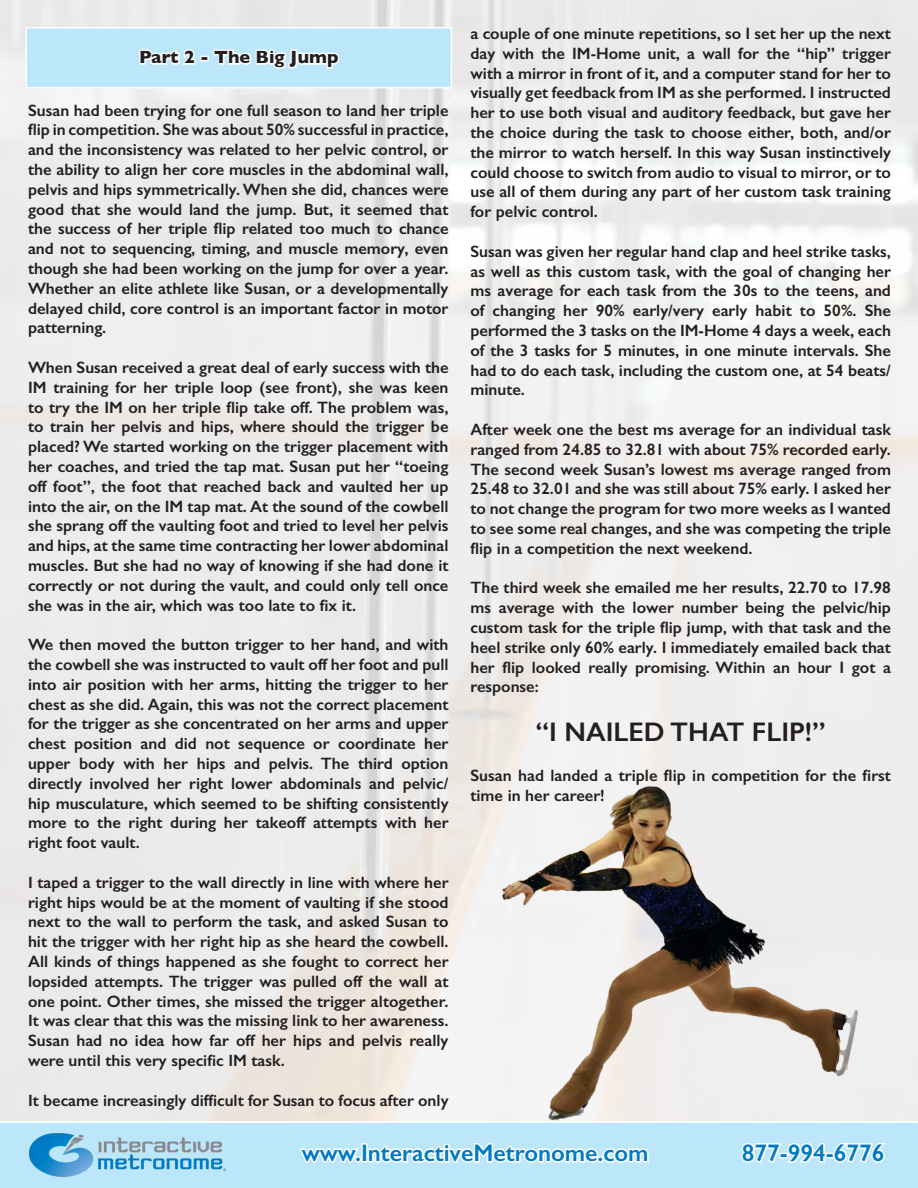
<style>
.page{position:relative;width:918px;height:1188px;background:#fff}
.page>*{position:absolute;margin:0;border:0;box-sizing:border-box;transform-origin:0 0}
.t1{font:600 27px "Gill Sans";color:#231f20}
.t2{font:600 24px "Gill Sans";color:#007bc3}
.t3{font:700 18px "Gill Sans";color:#231f20}
.t4{font:600 16.5px/19.8px "Gill Sans";color:#231f20;text-align:justify}
</style>
<div class="page">
<div style="left:26px;top:28px;width:425px;height:60px;background:#bce6fa"></div>
<svg style="left:139px;top:49px;width:57px;height:16px"></svg>
<div style="left:200px;top:56px;width:9px;height:6px;border:3px solid #fff"></div>
<svg style="left:213px;top:49px;width:127px;height:20px"></svg>
<div style="left:26px;top:27px;width:426px;height:61px;border:2px solid #fff"></div>
<img style="left:502px;top:786px;width:355px;height:335px">
<div style="left:0;top:1122px;width:918px;height:66px;background:#bce6fa"></div>
<svg style="left:298px;top:1141px;width:354px;height:25px"></svg>
<svg style="left:739px;top:1140px;width:153px;height:25px"></svg>
<img style="left:25px;top:1090px;width:204px;height:98px">
<p class="t3" style="left:139px;top:43px;width:201px">Part 2 - The Big Jump</p>
<p class="t4" style="left:28px;top:100px;width:422px">Susan had been trying for one full season to land her triple flip in competition. She was about 50% successful in practice, and the inconsistency was related to her pelvic control, or the ability to align her core muscles in the abdominal wall, pelvis and hips symmetrically. When she did, chances were good that she would land the jump. But, it seemed that the success of her triple flip related too much to chance and not to sequencing, timing, and muscle memory, even though she had been working on the jump for over a year.<br>Whether an elite athlete like Susan, or a developmentally delayed child, core control is an important factor in motor patterning.</p>
<p class="t4" style="left:28px;top:357px;width:422px">When Susan received a great deal of early success with the IM training for her triple loop (see front), she was keen to try the IM on her triple flip take off. The problem was, to train her pelvis and hips, where should the trigger be placed? We started working on the trigger placement with her coaches, and tried the tap mat. Susan put her “toeing off foot”, the foot that reached back and vaulted her up into the air, on the IM tap mat. At the sound of the cowbell she sprang off the vaulting foot and tried to level her pelvis and hips, at the same time contracting her lower abdominal muscles. But she had no way of knowing if she had done it correctly or not during the vault, and could only tell once she was in the air, which was too late to fix it.</p>
<p class="t4" style="left:28px;top:635px;width:422px">We then moved the button trigger to her hand, and with the cowbell she was instructed to vault off her foot and pull into air position with her arms, hitting the trigger to her chest as she did. Again, this was not the correct placement for the trigger as she concentrated on her arms and upper chest position and did not sequence or coordinate her upper body with her hips and pelvis. The third option directly involved her right lower abdominals and pelvic/ hip musculature, which seemed to be shifting consistently more to the right during her takeoff attempts with her right foot vault.</p>
<p class="t4" style="left:28px;top:872px;width:422px">I taped a trigger to the wall directly in line with where her right hips would be at the moment of vaulting if she stood next to the wall to perform the task, and asked Susan to hit the trigger with her right hip as she heard the cowbell.<br>All kinds of things happened as she fought to correct her lopsided attempts. The trigger was pulled off the wall at one point. Other times, she missed the trigger altogether.<br>It was clear that this was the missing link to her awareness.<br>Susan had no idea how far off her hips and pelvis really were until this very specific IM task.</p>
<p class="t4" style="left:28px;top:1090px;width:422px">It became increasingly difficult for Susan to focus after only</p>
<p class="t4" style="left:470px;top:23px;width:422px">a couple of one minute repetitions, so I set her up the next day with the IM-Home unit, a wall for the “hip” trigger with a mirror in front of it, and a computer stand for her to visually get feedback from IM as she performed. I instructed her to use both visual and auditory feedback, but gave her the choice during the task to choose either, both, and/or the mirror to watch herself. In this way Susan instinctively could choose to switch from audio to visual to mirror, or to use all of them during any part of her custom task training for pelvic control.</p>
<p class="t4" style="left:470px;top:241px;width:422px">Susan was given her regular hand clap and heel strike tasks, as well as this custom task, with the goal of changing her ms average for each task from the 30s to the teens, and of changing her 90% early/very early habit to 50%. She performed the 3 tasks on the IM-Home 4 days a week, each of the 3 tasks for 5 minutes, in one minute intervals. She had to do each task, including the custom one, at 54 beats/ minute.</p>
<p class="t4" style="left:470px;top:419px;width:422px">After week one the best ms average for an individual task ranged from 24.85 to 32.81 with about 75% recorded early.<br>The second week Susan’s lowest ms average ranged from 25.48 to 32.01 and she was still about 75% early. I asked her to not change the program for two more weeks as I wanted to see some real changes, and she was competing the triple flip in a competition the next weekend.</p>
<p class="t4" style="left:470px;top:578px;width:422px">The third week she emailed me her results, 22.70 to 17.98 ms average with the lower number being the pelvic/hip custom task for the triple flip jump, with that task and the heel strike only 60% early. I immediately emailed back that her flip looked really promising. Within an hour I got a response:</p>
<p class="t1" style="left:536px;top:716px;width:291px">“I NAILED THAT FLIP!”</p>
<p class="t4" style="left:470px;top:765px;width:422px">Susan had landed a triple flip in competition for the first time in her career!</p>
<p class="t2" style="left:302px;top:1138px;width:348px">www.InteractiveMetronome.com</p>
<p class="t2" style="left:742px;top:1138px;width:144px">877-994-6776</p>
</div>
